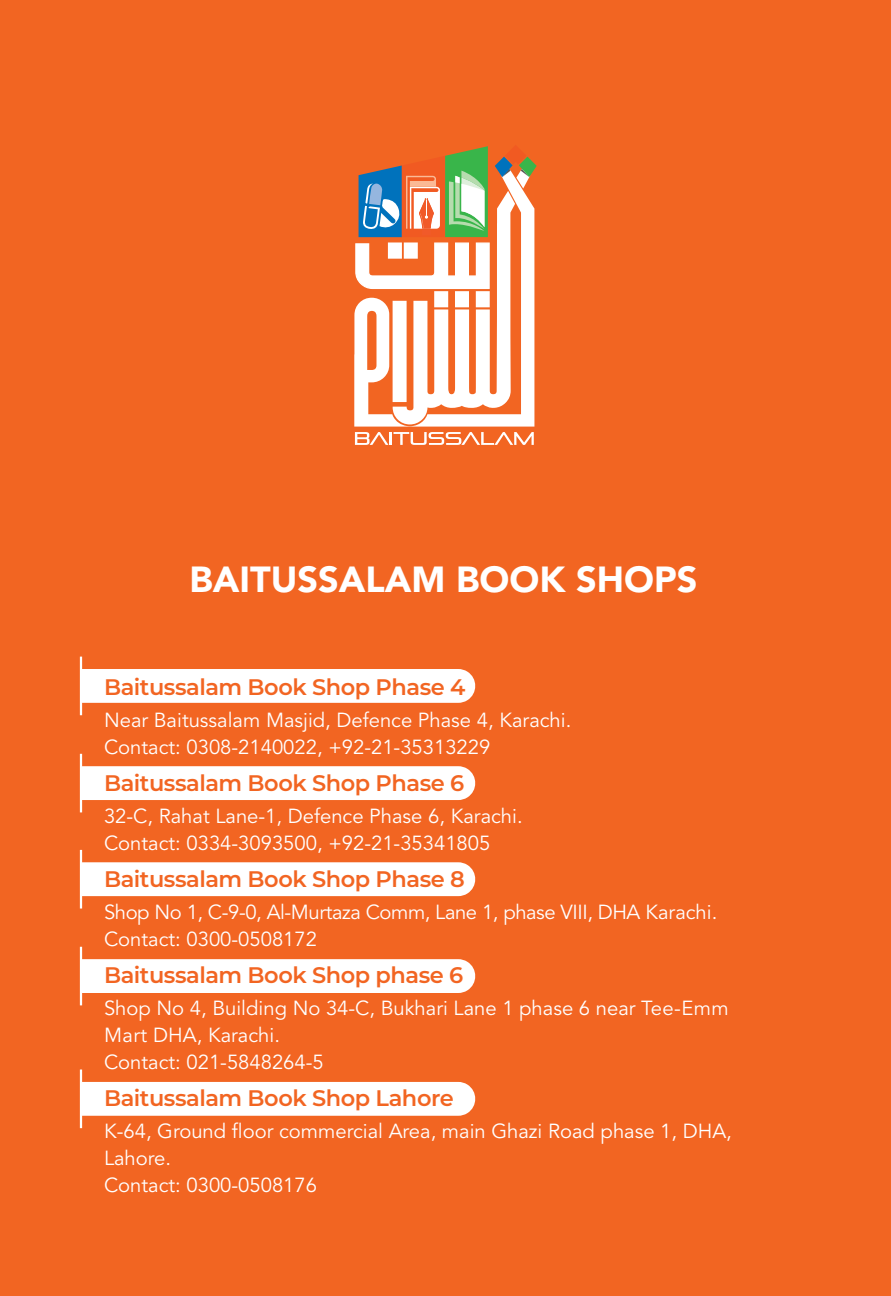
<style>
.page{position:relative;width:891px;height:1296px;background:#f26522}
.page>*{position:absolute;margin:0;border:0;box-sizing:border-box;transform-origin:0 0}
.t1{font:900 36px "Avenir LT Std";color:#fff}
.t2{font:600 22.5px "Montserrat";letter-spacing:-.02em;color:#f26522}
.t3{font:20.25px/27px "Avenir LT Std";color:#fff}
.t4{font:20.25px/27px "Avenir LT Std";letter-spacing:-.02em;color:#fff}
</style>
<div class="page">
<svg style="left:355px;top:432px;width:179px;height:13px"></svg>
<svg style="left:355px;top:146px;width:182px;height:278px"></svg>
<div style="left:82px;top:669px;width:394px;height:34px;background:#fff"></div>
<hr style="left:80px;top:657px;width:2px;height:58px;background:#fff">
<div style="left:82px;top:766px;width:394px;height:34px;background:#fff"></div>
<hr style="left:80px;top:754px;width:2px;height:58px;background:#fff">
<div style="left:82px;top:862px;width:394px;height:34px;background:#fff"></div>
<hr style="left:80px;top:850px;width:2px;height:59px;background:#fff">
<div style="left:82px;top:959px;width:394px;height:34px;background:#fff"></div>
<hr style="left:80px;top:947px;width:2px;height:58px;background:#fff">
<div style="left:82px;top:1082px;width:394px;height:34px;background:#fff"></div>
<hr style="left:80px;top:1070px;width:2px;height:58px;background:#fff">
<h1 class="t1" style="left:190px;top:557px;width:509px">BAITUSSALAM BOOK SHOPS</h1>
<p class="t2" style="left:104px;top:671px;width:363px">Baitussalam Book Shop Phase 4</p>
<p class="t3" style="left:104px;top:707px;width:469px">Near Baitussalam Masjid, Defence Phase 4, Karachi.<br>Contact: 0308-2140022, +92-21-35313229</p>
<p class="t2" style="left:104px;top:767px;width:362px">Baitussalam Book Shop Phase 6</p>
<p class="t3" style="left:104px;top:803px;width:420px">32-C, Rahat Lane-1, Defence Phase 6, Karachi.<br>Contact: 0334-3093500, +92-21-35341805</p>
<p class="t2" style="left:104px;top:863px;width:362px">Baitussalam Book Shop Phase 8</p>
<p class="t4" style="left:104px;top:899px;width:615px">Shop No 1, C-9-0, Al-Murtaza Comm, Lane 1, phase VIII, DHA Karachi.<br>Contact: 0300-0508172</p>
<p class="t2" style="left:104px;top:959px;width:361px">Baitussalam Book Shop phase 6</p>
<p class="t3" style="left:104px;top:995px;width:626px">Shop No 4, Building No 34-C, Bukhari Lane 1 phase 6 near Tee-Emm<br>Mart DHA, Karachi.<br>Contact: 021-5848264-5</p>
<p class="t2" style="left:104px;top:1082px;width:351px">Baitussalam Book Shop Lahore</p>
<p class="t3" style="left:104px;top:1118px;width:629px">K-64, Ground floor commercial Area, main Ghazi Road phase 1, DHA,<br>Lahore.<br>Contact: 0300-0508176</p>
</div>
